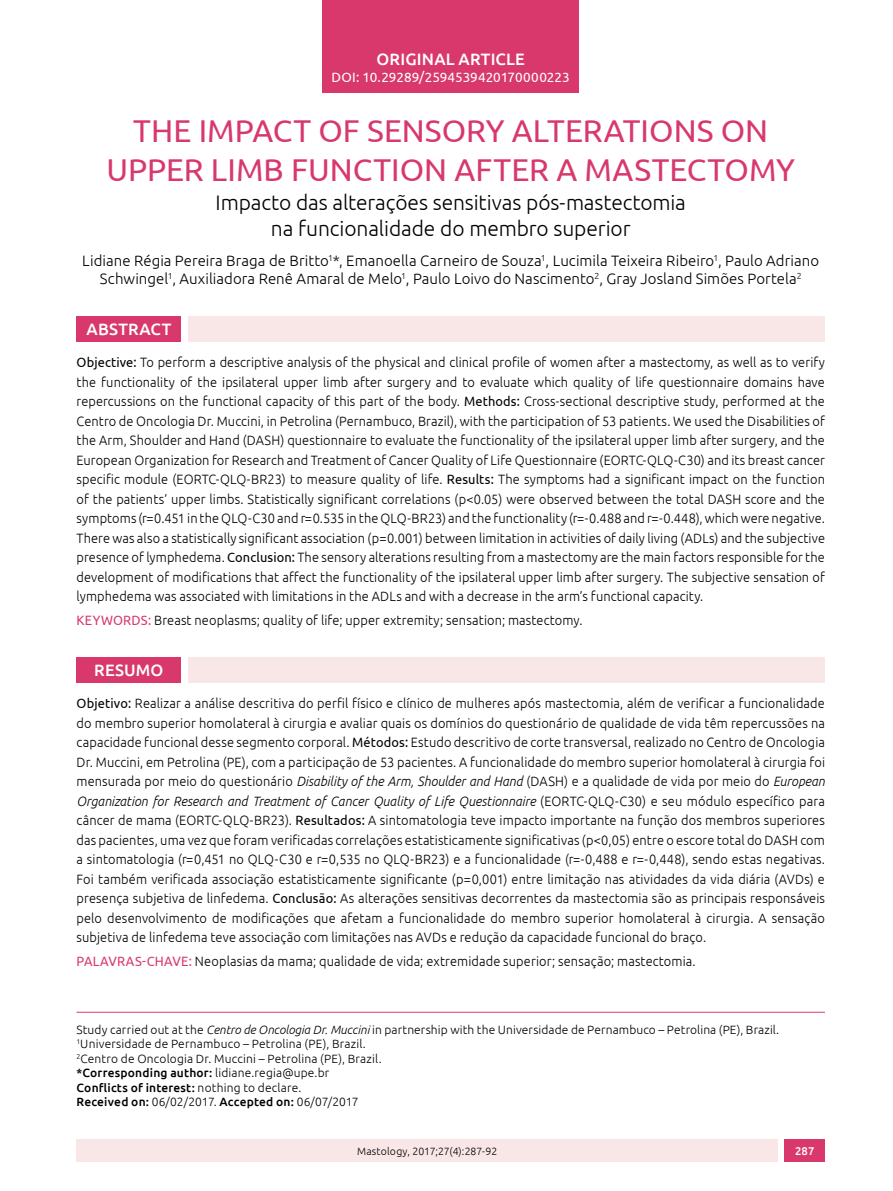
<style>
.page{position:relative;width:893px;height:1191px;background:#fff}
.page>*{position:absolute;margin:0;border:0;box-sizing:border-box;transform-origin:0 0}
.t1{font:31.5px/39px "Ubuntu";letter-spacing:.005em;color:#d8386c;text-align:center}
.t2{font:300 21px/25.2px "Ubuntu";letter-spacing:-.005em;color:#000;text-align:center}
.t3{font:500 16.5px "Ubuntu";letter-spacing:.01em;color:#fff}
.t4{font:300 15px/18px "Ubuntu";letter-spacing:.005em;color:#000;text-align:center}
.t5{font:300 13.5px/19.5px "Ubuntu";letter-spacing:.01em;color:#000;text-align:justify;scale:.95 1}
.t6{font:13.5px "Ubuntu";color:#fff}
.t7{font:300 12px/14.4px "Ubuntu";letter-spacing:.01em;color:#000}
.t8{font:500 11.25px "Ubuntu";color:#fff}
.t9{font:300 10.5px "Ubuntu";letter-spacing:.015em;color:#000}
.s1{font-weight:400}
.s2{font-weight:400;color:#d8386c}
.s3{font-style:italic}
.s4{font-weight:500}
</style>
<div class="page">
<div style="left:77px;top:1139px;width:701px;height:23px;background:#f9e7e7"></div>
<div style="left:785px;top:1139px;width:40px;height:23px;background:#d8386c"></div>
<hr style="left:77px;top:1012px;width:748px;height:1px;background:#d8386c">
<div style="left:77px;top:656px;width:104px;height:26px;background:#d8386c"></div>
<div style="left:188px;top:656px;width:637px;height:26px;background:#f9e7e7"></div>
<div style="left:77px;top:316px;width:104px;height:26px;background:#d8386c"></div>
<div style="left:188px;top:316px;width:637px;height:26px;background:#f9e7e7"></div>
<div style="left:322px;top:0;width:257px;height:92px;background:#d8386c"></div>
<p class="t3" style="left:377px;top:49px;width:150px">ORIGINAL ARTICLE</p>
<p class="t6" style="left:332px;top:69px;width:240px">DOI: 10.29289/2594539420170000223</p>
<h1 class="t1" style="left:106px;top:110px;width:690px">THE IMPACT OF SENSORY ALTERATIONS ON<br>UPPER LIMB FUNCTION AFTER A MASTECTOMY</h1>
<h2 class="t2" style="left:216px;top:190px;width:472px">Impacto das alterações sensitivas pós-mastectomia na funcionalidade do membro superior</h2>
<p class="t4" style="left:82px;top:251px;width:738px">Lidiane Régia Pereira Braga de Britto<sup>1</sup>*, Emanoella Carneiro de Souza<sup>1</sup>, Lucimila Teixeira Ribeiro<sup>1</sup>, Paulo Adriano<br>Schwingel<sup>1</sup>, Auxiliadora Renê Amaral de Melo<sup>1</sup>, Paulo Loivo do Nascimento<sup>2</sup>, Gray Josland Simões Portela<sup>2</sup></p>
<p class="t3" style="left:87px;top:319px;width:86px">ABSTRACT</p>
<p class="t5" style="left:77px;top:352px;width:789px"><span class="s1">Objective:</span> To perform a descriptive analysis of the physical and clinical profile of women after a mastectomy, as well as to verify the functionality of the ipsilateral upper limb after surgery and to evaluate which quality of life questionnaire domains have repercussions on the functional capacity of this part of the body. <span class="s1">Methods:</span> Cross-sectional descriptive study, performed at the Centro de Oncologia Dr. Muccini, in Petrolina (Pernambuco, Brazil), with the participation of 53 patients. We used the Disabilities of the Arm, Shoulder and Hand (DASH) questionnaire to evaluate the functionality of the ipsilateral upper limb after surgery, and the European Organization for Research and Treatment of Cancer Quality of Life Questionnaire (EORTC-QLQ-C30) and its breast cancer specific module (EORTC-QLQ-BR23) to measure quality of life. <span class="s1">Results:</span> The symptoms had a significant impact on the function of the patients’ upper limbs. Statistically significant correlations (p&lt;0.05) were observed between the total DASH score and the symptoms (r=0.451 in the QLQ-C30 and r=0.535 in the QLQ-BR23) and the functionality (r=-0.488 and r=-0.448), which were negative.<br>There was also a statistically significant association (p=0.001) between limitation in activities of daily living (ADLs) and the subjective presence of lymphedema. <span class="s1">Conclusion:</span> The sensory alterations resulting from a mastectomy are the main factors responsible for the development of modifications that affect the functionality of the ipsilateral upper limb after surgery. The subjective sensation of lymphedema was associated with limitations in the ADLs and with a decrease in the arm’s functional capacity.</p>
<p class="t5" style="left:77px;top:610px;width:534px"><span class="s2">KEYWORDS:</span> Breast neoplasms; quality of life; upper extremity; sensation; mastectomy.</p>
<p class="t3" style="left:94px;top:660px;width:71px">RESUMO</p>
<p class="t5" style="left:77px;top:693px;width:789px"><span class="s1">Objetivo:</span> Realizar a análise descritiva do perfil físico e clínico de mulheres após mastectomia, além de verificar a funcionalidade do membro superior homolateral à cirurgia e avaliar quais os domínios do questionário de qualidade de vida têm repercussões na capacidade funcional desse segmento corporal. <span class="s1">Métodos:</span> Estudo descritivo de corte transversal, realizado no Centro de Oncologia Dr. Muccini, em Petrolina (PE), com a participação de 53 pacientes. A funcionalidade do membro superior homolateral à cirurgia foi mensurada por meio do questionário <span class="s3">Disability of the Arm, Shoulder and Hand</span> (DASH) e a qualidade de vida por meio do <span class="s3">European Organization for Research and Treatment of Cancer Quality of Life Questionnaire</span> (EORTC-QLQ-C30) e seu módulo específico para câncer de mama (EORTC-QLQ-BR23). <span class="s1">Resultados:</span> A sintomatologia teve impacto importante na função dos membros superiores das pacientes, uma vez que foram verificadas correlações estatisticamente significativas (p&lt;0,05) entre o escore total do DASH com a sintomatologia (r=0,451 no QLQ-C30 e r=0,535 no QLQ-BR23) e a funcionalidade (r=-0,488 e r=-0,448), sendo estas negativas.<br>Foi também verificada associação estatisticamente significante (p=0,001) entre limitação nas atividades da vida diária (AVDs) e presença subjetiva de linfedema. <span class="s1">Conclusão:</span> As alterações sensitivas decorrentes da mastectomia são as principais responsáveis pelo desenvolvimento de modificações que afetam a funcionalidade do membro superior homolateral à cirurgia. A sensação subjetiva de linfedema teve associação com limitações nas AVDs e redução da capacidade funcional do braço.</p>
<p class="t5" style="left:77px;top:951px;width:653px"><span class="s2">PALAVRAS-CHAVE:</span> Neoplasias da mama; qualidade de vida; extremidade superior; sensação; mastectomia.</p>
<p class="t7" style="left:77px;top:1022px;width:704px">Study carried out at the <span class="s3">Centro de Oncologia Dr. Muccini</span> in partnership with the Universidade de Pernambuco – Petrolina (PE), Brazil.<br><sup>1</sup>Universidade de Pernambuco – Petrolina (PE), Brazil.<br><sup>2</sup>Centro de Oncologia Dr. Muccini – Petrolina (PE), Brazil.<br><span class="s4">*Corresponding author:</span> lidiane.regia@upe.br<br><span class="s4">Conflicts of interest:</span> nothing to declare.<br><span class="s4">Received on:</span> 06/02/2017. <span class="s4">Accepted on:</span> 06/07/2017</p>
<p class="t9" style="left:357px;top:1144px;width:142px">Mastology, 2017;27(4):287-92</p>
<p class="t8" style="left:795px;top:1143px;width:21px">287</p>
</div>
